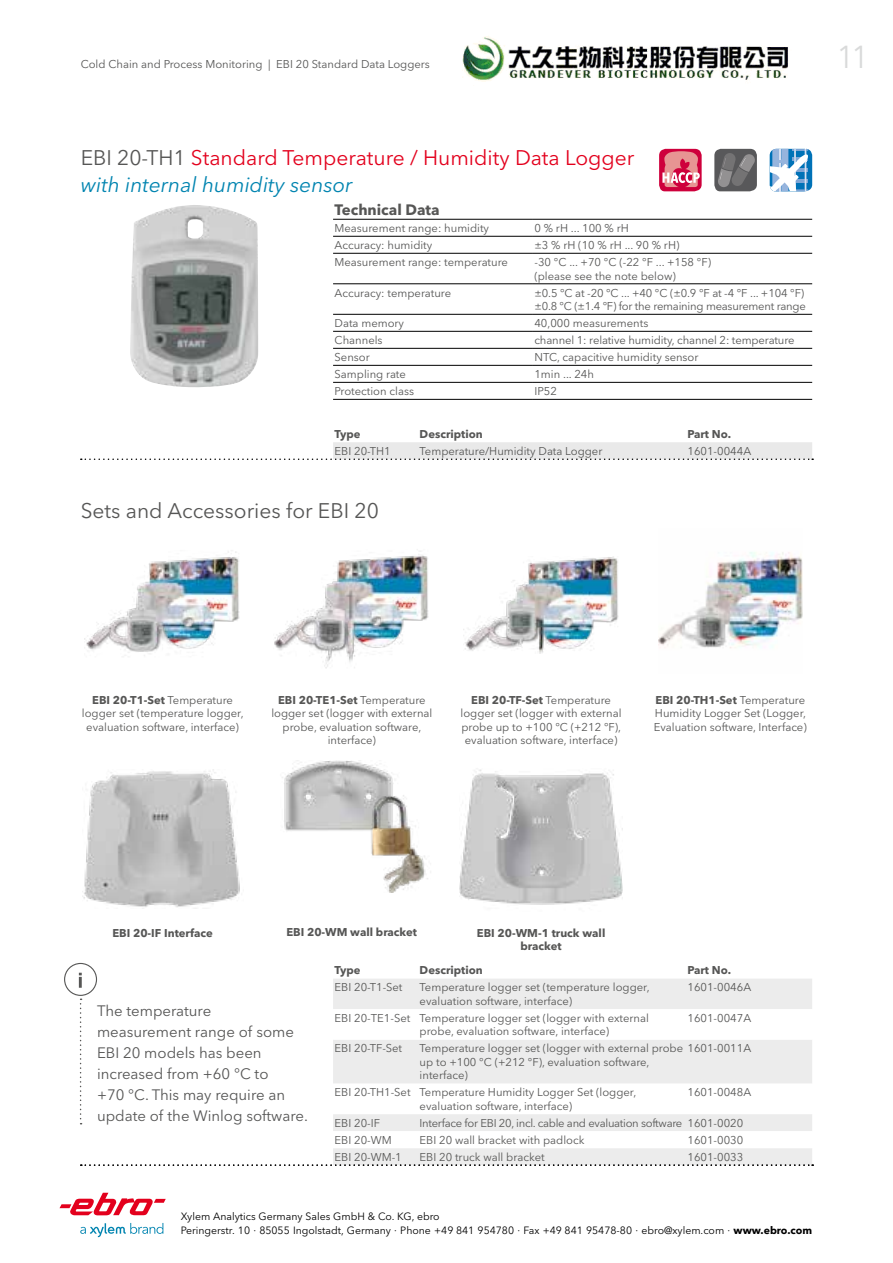
<style>
.page{position:relative;width:893px;height:1263px;background:#fff}
.page>*{position:absolute;margin:0;border:0;box-sizing:border-box;transform-origin:0 0}
.t1{font:condensed 31.5px "Avenir Next LT Pro";color:#d9dada}
.t2{font:21px/27px "Avenir Next LT Pro";color:#e3001d}
.t3{font:21px "Avenir Next LT Pro";color:#565655}
.t4{font:15px/21px "Avenir Next LT Pro";color:#565655}
.t5{font:700 15px "Avenir Next LT Pro";color:#565655}
.t6{font:11.25px/13.5px "Avenir Next LT Pro";color:#565655}
.t7{font:700 11.25px/13.5px "Avenir Next LT Pro";color:#565655;text-align:center}
.t8{font:11.25px/13.5px "Avenir Next LT Pro";letter-spacing:-.02em;color:#565655}
.t9{font:11.25px "Avenir Next LT Pro";letter-spacing:-.025em;color:#565655}
.t10{font:10.5px/13.5px "Avenir Next LT Pro";color:#000}
.s1{color:#565655}
.s2{font-style:italic;color:#0084b0}
.s3{font-weight:700}
</style>
<div class="page">
<img style="left:86px;top:551px;width:154px;height:105px">
<img style="left:658px;top:552px;width:144px;height:97px">
<img style="left:274px;top:551px;width:155px;height:117px">
<img style="left:463px;top:556px;width:156px;height:98px">
<img style="left:130px;top:205px;width:128px;height:183px">
<img style="left:82px;top:769px;width:158px;height:138px">
<img style="left:282px;top:761px;width:112px;height:70px">
<img style="left:459px;top:769px;width:164px;height:136px">
<img style="left:349px;top:785px;width:79px;height:107px">
<div style="left:333px;top:979px;width:479px;height:185px;background:#ececec"></div>
<svg style="left:333px;top:1009px;width:479px;height:139px"></svg>
<hr style="left:333px;top:253px;width:200px;height:1px;background:#000">
<hr style="left:533px;top:253px;width:279px;height:1px;background:#000">
<hr style="left:333px;top:219px;width:200px;height:1px;background:#000">
<hr style="left:533px;top:219px;width:279px;height:1px;background:#000">
<hr style="left:533px;top:236px;width:279px;height:1px;background:#000">
<hr style="left:533px;top:283px;width:279px;height:1px;background:#000">
<hr style="left:333px;top:314px;width:200px;height:1px;background:#000">
<hr style="left:533px;top:314px;width:279px;height:1px;background:#000">
<hr style="left:533px;top:331px;width:279px;height:1px;background:#000">
<hr style="left:533px;top:348px;width:279px;height:1px;background:#000">
<hr style="left:333px;top:365px;width:200px;height:1px;background:#000">
<hr style="left:533px;top:365px;width:279px;height:1px;background:#000">
<hr style="left:333px;top:382px;width:200px;height:1px;background:#000">
<hr style="left:533px;top:382px;width:279px;height:1px;background:#000">
<hr style="left:333px;top:399px;width:200px;height:1px;background:#000">
<hr style="left:533px;top:399px;width:279px;height:1px;background:#000">
<hr style="left:333px;top:236px;width:200px;height:1px;background:#000">
<hr style="left:333px;top:283px;width:200px;height:1px;background:#000">
<hr style="left:333px;top:331px;width:200px;height:1px;background:#000">
<hr style="left:333px;top:348px;width:200px;height:1px;background:#000">
<svg style="left:81px;top:442px;width:732px;height:18px"></svg>
<svg style="left:81px;top:1164px;width:732px;height:2px"></svg>
<svg style="left:80px;top:998px;width:2px;height:126px"></svg>
<div style="left:64px;top:963px;width:33px;height:33px;border:1px solid #565655;border-radius:50%"></div>
<svg style="left:79px;top:973px;width:3px;height:15px"></svg>
<svg style="left:80px;top:1223px;width:83px;height:14px"></svg>
<svg style="left:60px;top:1193px;width:106px;height:22px"></svg>
<svg style="left:770px;top:149px;width:42px;height:43px"></svg>
<svg style="left:714px;top:149px;width:43px;height:42px"></svg>
<svg style="left:659px;top:149px;width:43px;height:42px"></svg>
<img style="left:463px;top:36px;width:325px;height:46px">
<p class="t6" style="left:81px;top:57px;width:351px">Cold Chain and Process Monitoring | EBI 20 Standard Data Loggers</p>
<h2 class="t2" style="left:81px;top:144px;width:555px"><span class="s1">EBI 20-TH1</span> Standard Temperature / Humidity Data Logger <span class="s2">with internal humidity sensor</span></h2>
<h3 class="t5" style="left:335px;top:201px;width:106px">Technical Data</h3>
<p class="t6" style="left:335px;top:221px;width:156px">Measurement range: humidity</p>
<p class="t6" style="left:534px;top:221px;width:96px">0 % rH ... 100 % rH</p>
<p class="t6" style="left:335px;top:238px;width:99px">Accuracy: humidity</p>
<p class="t6" style="left:534px;top:238px;width:147px">±3 % rH (10 % rH ... 90 % rH)</p>
<p class="t6" style="left:335px;top:255px;width:175px">Measurement range: temperature</p>
<p class="t6" style="left:534px;top:255px;width:178px">-30 °C ... +70 °C (-22 °F ... +158 °F) (please see the note below)</p>
<p class="t6" style="left:335px;top:286px;width:118px">Accuracy: temperature</p>
<p class="t8" style="left:534px;top:286px;width:273px">±0.5 °C at -20 °C ... +40 °C (±0.9 °F at -4 °F ... +104 °F) ±0.8 °C (±1.4 °F) for the remaining measurement range</p>
<p class="t6" style="left:335px;top:316px;width:71px">Data memory</p>
<p class="t6" style="left:534px;top:316px;width:115px">40,000 measurements</p>
<p class="t6" style="left:335px;top:333px;width:50px">Channels</p>
<p class="t6" style="left:534px;top:333px;width:262px">channel 1: relative humidity, channel 2: temperature</p>
<p class="t6" style="left:335px;top:350px;width:37px">Sensor</p>
<p class="t6" style="left:534px;top:350px;width:166px">NTC, capacitive humidity sensor</p>
<p class="t6" style="left:335px;top:367px;width:73px">Sampling rate</p>
<p class="t6" style="left:534px;top:367px;width:61px">1min ... 24h</p>
<p class="t6" style="left:335px;top:384px;width:81px">Protection class</p>
<p class="t6" style="left:534px;top:384px;width:24px">IP52</p>
<p class="t7" style="left:335px;top:427px;width:27px">Type</p>
<p class="t7" style="left:420px;top:427px;width:65px">Description</p>
<p class="t7" style="left:687px;top:427px;width:45px">Part No.</p>
<p class="t6" style="left:335px;top:444px;width:58px">EBI 20-TH1</p>
<p class="t6" style="left:420px;top:444px;width:184px">Temperature/Humidity Data Logger</p>
<p class="t6" style="left:687px;top:444px;width:65px">1601-0044A</p>
<h2 class="t3" style="left:81px;top:498px;width:300px">Sets and Accessories for EBI 20</h2>
<h1 class="t1" style="left:838px;top:38px;width:31px">11</h1>
<p class="t6" style="left:82px;top:693px;width:163px;text-align:center"><span class="s3">EBI 20-T1-Set</span> Temperature logger set (temperature logger, evaluation software, interface)</p>
<p class="t6" style="left:271px;top:693px;width:163px;text-align:center"><span class="s3">EBI 20-TE1-Set</span> Temperature logger set (logger with external probe, evaluation software, interface)</p>
<p class="t6" style="left:461px;top:693px;width:163px;text-align:center"><span class="s3">EBI 20-TF-Set</span> Temperature logger set (logger with external probe up to +100 °C (+212 °F), evaluation software, interface)</p>
<p class="t6" style="left:654px;top:693px;width:154px"><span class="s3">EBI 20-TH1-Set</span> Temperature<br>Humidity Logger Set (Logger,<br>Evaluation software, Interface)</p>
<p class="t7" style="left:112px;top:926px;width:102px">EBI 20-IF Interface</p>
<p class="t7" style="left:286px;top:925px;width:132px">EBI 20-WM wall bracket</p>
<p class="t7" style="left:477px;top:926px;width:130px">EBI 20-WM-1 truck wall bracket</p>
<h3 class="t4" style="left:97px;top:1000px;width:212px">The temperature measurement range of some<br>EBI 20 models has been increased from +60 °C to<br>+70 °C. This may require an update of the Winlog software.</h3>
<p class="t7" style="left:335px;top:963px;width:27px">Type</p>
<p class="t7" style="left:420px;top:963px;width:65px">Description</p>
<p class="t7" style="left:687px;top:963px;width:45px">Part No.</p>
<p class="t6" style="left:335px;top:981px;width:69px">EBI 20-T1-Set</p>
<p class="t6" style="left:420px;top:981px;width:232px">Temperature logger set (temperature logger, evaluation software, interface)</p>
<p class="t6" style="left:687px;top:981px;width:65px">1601-0046A</p>
<p class="t6" style="left:420px;top:1011px;width:231px;text-indent:-85px">EBI 20-TE1-Set Temperature logger set (logger with external probe, evaluation software, interface)</p>
<p class="t6" style="left:687px;top:1011px;width:65px">1601-0047A</p>
<p class="t6" style="left:335px;top:1042px;width:69px">EBI 20-TF-Set</p>
<p class="t6" style="left:420px;top:1042px;width:333px">Temperature logger set (logger with external probe 1601-0011A up to +100 °C (+212 °F), evaluation software,<br>interface)</p>
<p class="t6" style="left:420px;top:1086px;width:218px;text-indent:-85px">EBI 20-TH1-Set Temperature Humidity Logger Set (logger, evaluation software, interface)</p>
<p class="t6" style="left:687px;top:1086px;width:65px">1601-0048A</p>
<p class="t6" style="left:335px;top:1116px;width:47px">EBI 20-IF</p>
<p class="t9" style="left:420px;top:1116px;width:325px">Interface for EBI 20, incl. cable and evaluation software 1601-0020</p>
<p class="t6" style="left:335px;top:1133px;width:59px">EBI 20-WM</p>
<p class="t6" style="left:420px;top:1133px;width:166px">EBI 20 wall bracket with padlock</p>
<p class="t6" style="left:687px;top:1133px;width:57px">1601-0030</p>
<p class="t6" style="left:335px;top:1150px;width:69px">EBI 20-WM-1</p>
<p class="t6" style="left:420px;top:1150px;width:127px">EBI 20 truck wall bracket</p>
<p class="t6" style="left:687px;top:1150px;width:57px">1601-0033</p>
<p class="t10" style="left:181px;top:1210px;width:633px">Xylem Analytics Germany Sales GmbH &amp; Co. KG, ebro<br>Peringerstr. 10 ∙ 85055 Ingolstadt, Germany ∙ Phone +49 841 954780 ∙ Fax +49 841 95478-80 ∙ ebro@xylem.com ∙ <span class="s3">www.ebro.com</span></p>
</div>
